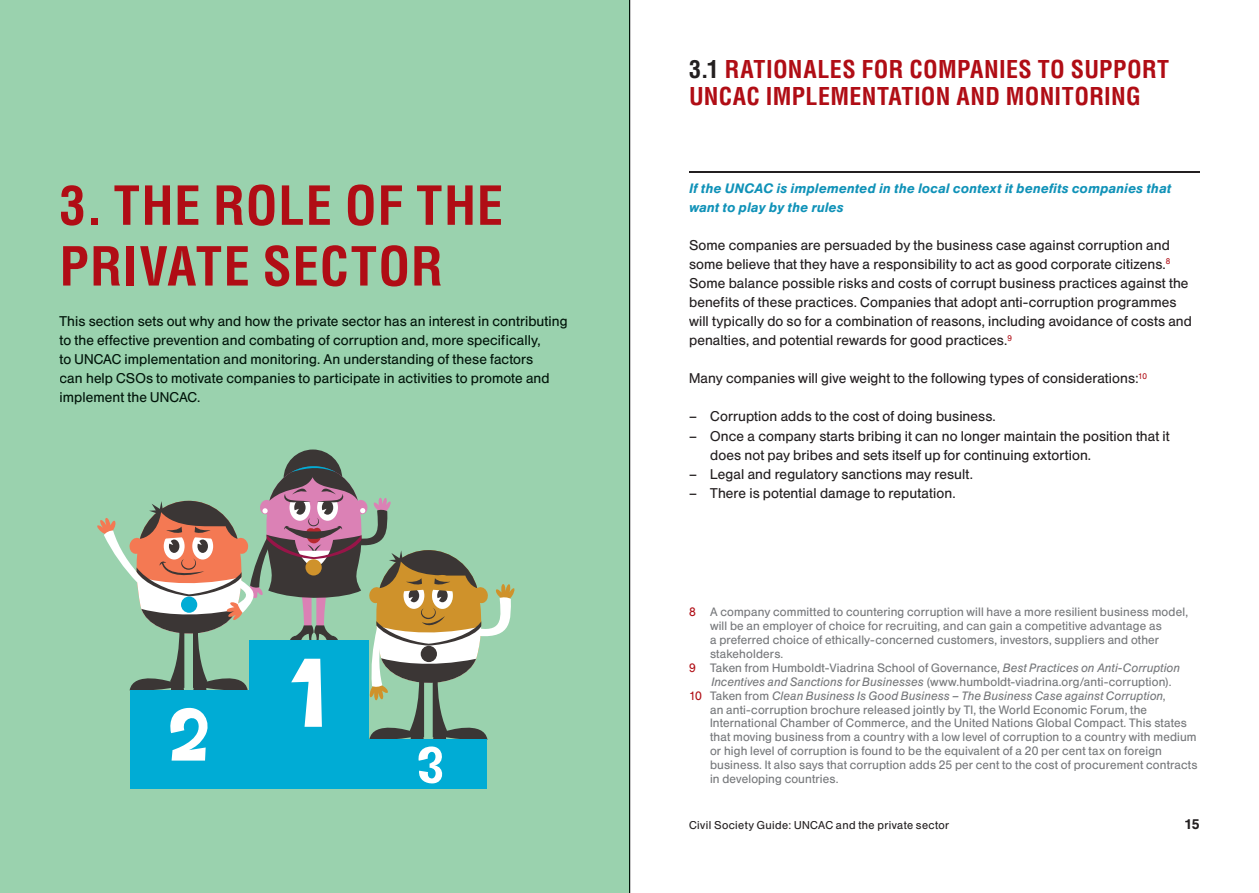
<style>
.page{position:relative;width:1259px;height:893px;background:#fff}
.page>*{position:absolute;margin:0;border:0;box-sizing:border-box;transform-origin:0 0}
.t1{font:700 condensed 52.5px/60.8px "Helvetica";letter-spacing:.015em;color:#b00d15}
.t2{font:700 condensed 24px/27px "Helvetica";letter-spacing:.01em;color:#b00d15}
.t3{font:13.95px/19px "Helvetica BSK";letter-spacing:.01em;color:#231f20}
.t4{font:13.95px/19px "Helvetica BSK";letter-spacing:.01em;color:#01150a}
.t5{font:500 13.8px "Helvetica BSK";color:#231f20}
.t6{font:italic 500 13.5px/19px "Helvetica BSK";letter-spacing:.035em;color:#1092b8}
.t7{font:12px "Helvetica BSK";letter-spacing:.015em;color:#76787b}
.t8{font:italic 12px "Helvetica BSK";letter-spacing:.015em;color:#76787b}
.t9{font:11.25px "Helvetica BSK";letter-spacing:.035em;color:#231f20}
.s1{color:#231f20}
.s2{color:#b00d15}
.s3{font-style:italic}
.s4{font-style:normal;color:#b00d15}
.s5{font-style:normal}
</style>
<div class="page">
<div style="left:0;top:0;width:629px;height:893px;background:#9ad2ae"></div>
<hr style="left:689px;top:171px;width:510px;height:2px;background:#231f20">
<div style="left:284px;top:449px;width:58px;height:59px;background:#3b3635;border-radius:50%"></div>
<div style="left:249px;top:641px;width:120px;height:148px;background:#00acd5"></div>
<div style="left:131px;top:690px;width:119px;height:99px;background:#00acd5"></div>
<div style="left:367px;top:740px;width:120px;height:49px;background:#00acd5"></div>
<svg style="left:97px;top:466px;width:418px;height:318px"></svg>
<hr style="left:629px;top:0;width:1px;height:893px;background:#01150a">
<h1 class="t1" style="left:60px;top:180px;width:445px">3. THE ROLE OF THE<br>PRIVATE SECTOR</h1>
<p class="t4" style="left:60px;top:313px;width:509px">This section sets out why and how the private sector has an interest in contributing to the effective prevention and combating of corruption and, more specifically,<br>to UNCAC implementation and monitoring. An understanding of these factors<br>can help CSOs to motivate companies to participate in activities to promote and implement the UNCAC.</p>
<h2 class="t2" style="left:689px;top:58px;width:482px"><span class="s1">3.1</span> RATIONALES FOR COMPANIES TO SUPPORT<br>UNCAC IMPLEMENTATION AND MONITORING</h2>
<p class="t6" style="left:689px;top:180px;width:483px">If the UNCAC is implemented in the local context it benefits companies that want to play by the rules</p>
<p class="t3" style="left:689px;top:237px;width:504px">Some companies are persuaded by the business case against corruption and some believe that they have a responsibility to act as good corporate citizens.<sup>8<br></sup>Some balance possible risks and costs of corrupt business practices against the benefits of these practices. Companies that adopt anti-corruption programmes will typically do so for a combination of reasons, including avoidance of costs and penalties, and potential rewards for good practices.<sup>9</sup></p>
<p class="t3" style="left:689px;top:370px;width:459px">Many companies will give weight to the following types of considerations:<sup>10</sup></p>
<p class="t3" style="left:689px;top:408px;width:308px">– Corruption adds to the cost of doing business.</p>
<p class="t3" style="left:710px;top:427px;width:461px;text-indent:-21px">– Once a company starts bribing it can no longer maintain the position that it does not pay bribes and sets itself up for continuing extortion.</p>
<p class="t3" style="left:689px;top:465px;width:285px">– Legal and regulatory sanctions may result.</p>
<p class="t3" style="left:689px;top:484px;width:268px">– There is potential damage to reputation.</p>
<p class="t7" style="left:689px;top:607px;width:500px"><span class="s2">8</span> A company committed to countering corruption will have a more resilient business model,</p>
<p class="t7" style="left:710px;top:621px;width:453px">will be an employer of choice for recruiting, and can gain a competitive advantage as</p>
<p class="t7" style="left:710px;top:635px;width:451px">a preferred choice of ethically-concerned customers, investors, suppliers and other</p>
<p class="t7" style="left:710px;top:649px;width:75px">stakeholders.</p>
<p class="t7" style="left:689px;top:663px;width:492px"><span class="s2">9</span> Taken from Humboldt-Viadrina School of Governance, <span class="s3">Best Practices on Anti-Corruption</span></p>
<p class="t7" style="left:711px;top:677px;width:461px"><span class="s3">Incentives and Sanctions for Businesses</span> (www.humboldt-viadrina.org/anti-corruption).</p>
<p class="t8" style="left:689px;top:691px;width:478px"><span class="s4">10</span> <span class="s5">Taken from</span> Clean Business Is Good Business – The Business Case against Corruption<span class="s5">,</span></p>
<p class="t7" style="left:710px;top:705px;width:438px">an anti-corruption brochure released jointly by TI, the World Economic Forum, the</p>
<p class="t7" style="left:710px;top:719px;width:478px">International Chamber of Commerce, and the United Nations Global Compact. This states</p>
<p class="t7" style="left:710px;top:733px;width:488px">that moving business from a country with a low level of corruption to a country with medium</p>
<p class="t7" style="left:710px;top:747px;width:453px">or high level of corruption is found to be the equivalent of a 20 per cent tax on foreign</p>
<p class="t7" style="left:710px;top:761px;width:489px">business. It also says that corruption adds 25 per cent to the cost of procurement contracts</p>
<p class="t7" style="left:710px;top:775px;width:130px">in developing countries.</p>
<p class="t9" style="left:689px;top:821px;width:262px">Civil Society Guide: UNCAC and the private sector</p>
<p class="t5" style="left:1184px;top:819px;width:16px">15</p>
</div>
